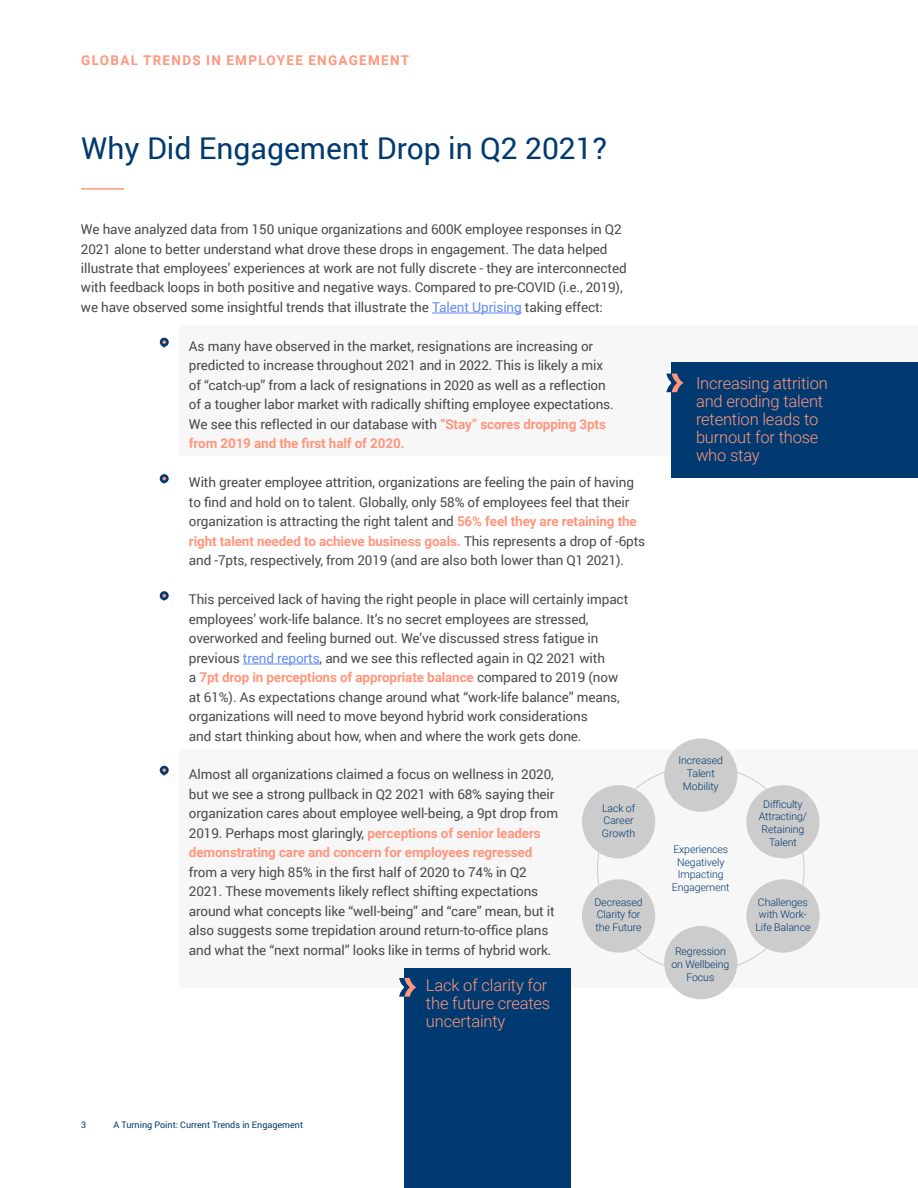
<style>
.page{position:relative;width:918px;height:1188px;background:#fff}
.page>*{position:absolute;margin:0;border:0;box-sizing:border-box;transform-origin:0 0}
.t1{font:30px "Roboto";color:#003a70}
.t2{font:300 16.5px/18px "Roboto";letter-spacing:-.01em;color:#ff967d}
.t3{font:13.5px/19.5px "Roboto";letter-spacing:-.01em;color:#4b4b4b}
.t4{font:700 13.5px "Roboto";letter-spacing:.095em;color:#ff967d}
.t5{font:300 10.5px/12.6px "Roboto";letter-spacing:-.01em;color:#003a70;text-align:center}
.t6{font:9px "Roboto";color:#003a70}
.s1{color:#648cf5}
.s2{font-weight:700;color:#ff967d}
</style>
<div class="page">
<div style="left:179px;top:750px;width:739px;height:238px;background:#f7f7f7"></div>
<div style="left:179px;top:325px;width:739px;height:131px;background:#f7f7f7"></div>
<div style="left:672px;top:362px;width:246px;height:115px;background:#003a70"></div>
<hr style="left:81px;top:188px;width:43px;height:2px;background:#ff967d">
<hr style="left:432px;top:313px;width:90px;height:1px;background:#648cf5">
<hr style="left:243px;top:664px;width:77px;height:1px;background:#648cf5">
<div style="left:746px;top:785px;width:74px;height:73px;background:#ccc;border-radius:50%"></div>
<div style="left:582px;top:785px;width:73px;height:73px;background:#ccc;border-radius:50%"></div>
<div style="left:664px;top:738px;width:73px;height:74px;background:#ccc;border-radius:50%"></div>
<div style="left:582px;top:879px;width:73px;height:74px;background:#ccc;border-radius:50%"></div>
<div style="left:746px;top:879px;width:74px;height:74px;background:#ccc;border-radius:50%"></div>
<div style="left:664px;top:926px;width:73px;height:73px;background:#ccc;border-radius:50%"></div>
<div style="left:404px;top:969px;width:167px;height:219px;background:#003a70"></div>
<svg style="left:399px;top:978px;width:17px;height:19px"></svg>
<svg style="left:666px;top:374px;width:18px;height:18px"></svg>
<svg style="left:160px;top:338px;width:9px;height:9px"></svg>
<svg style="left:162px;top:340px;width:4px;height:4px"></svg>
<svg style="left:160px;top:474px;width:9px;height:9px"></svg>
<svg style="left:162px;top:477px;width:4px;height:3px"></svg>
<svg style="left:160px;top:591px;width:9px;height:9px"></svg>
<svg style="left:162px;top:594px;width:4px;height:3px"></svg>
<svg style="left:160px;top:766px;width:9px;height:9px"></svg>
<svg style="left:162px;top:768px;width:4px;height:4px"></svg>
<p class="t4" style="left:81px;top:50px;width:329px">GLOBAL TRENDS IN EMPLOYEE ENGAGEMENT</p>
<h1 class="t1" style="left:81px;top:127px;width:527px">Why Did Engagement Drop in Q2 2021?</h1>
<p class="t3" style="left:81px;top:219px;width:547px">We have analyzed data from 150 unique organizations and 600K employee responses in Q2<br>2021 alone to better understand what drove these drops in engagement. The data helped illustrate that employees’ experiences at work are not fully discrete - they are interconnected with feedback loops in both positive and negative ways. Compared to pre-COVID (i.e., 2019), we have observed some insightful trends that illustrate the <span class="s1">Talent Uprising</span> taking effect:</p>
<p class="t3" style="left:189px;top:336px;width:426px;text-indent:-27px">• As many have observed in the market, resignations are increasing or predicted to increase throughout 2021 and in 2022. This is likely a mix of “catch-up” from a lack of resignations in 2020 as well as a reflection of a tougher labor market with radically shifting employee expectations.<br>We see this reflected in our database with <span class="s2">“Stay” scores dropping 3pts from 2019 and the first half of 2020.</span></p>
<p class="t3" style="left:189px;top:472px;width:458px;text-indent:-27px">• With greater employee attrition, organizations are feeling the pain of having to find and hold on to talent. Globally, only 58% of employees feel that their organization is attracting the right talent and <span class="s2">56% feel they are retaining the right talent needed to achieve business goals.</span> This represents a drop of -6pts and -7pts, respectively, from 2019 (and are also both lower than Q1 2021).</p>
<p class="t3" style="left:189px;top:589px;width:441px;text-indent:-27px">• This perceived lack of having the right people in place will certainly impact employees’ work-life balance. It’s no secret employees are stressed, overworked and feeling burned out. We’ve discussed stress fatigue in previous <span class="s1">trend reports</span>, and we see this reflected again in Q2 2021 with<br>a <span class="s2">7pt drop in perceptions of appropriate balance</span> compared to 2019 (now at 61%). As expectations change around what “work-life balance” means, organizations will need to move beyond hybrid work considerations<br>and start thinking about how, when and where the work gets done.</p>
<p class="t3" style="left:189px;top:764px;width:371px;text-indent:-27px">• Almost all organizations claimed a focus on wellness in 2020, but we see a strong pullback in Q2 2021 with 68% saying their organization cares about employee well-being, a 9pt drop from 2019. Perhaps most glaringly, <span class="s2">perceptions of senior leaders demonstrating care and concern for employees regressed</span></p>
<p class="t3" style="left:189px;top:861px;width:367px">from a very high 85% in the first half of 2020 to 74% in Q2<br>2021. These movements likely reflect shifting expectations around what concepts like “well-being” and “care” mean, but it also suggests some trepidation around return-to-office plans and what the “next normal” looks like in terms of hybrid work.</p>
<p class="t2" style="left:426px;top:976px;width:126px">Lack of clarity for the future creates uncertainty</p>
<p class="t5" style="left:602px;top:801px;width:35px;text-align:left">Lack of<br>Career<br>Growth</p>
<p class="t5" style="left:594px;top:895px;width:50px;text-align:left">Decreased<br>Clarity for the Future</p>
<p class="t2" style="left:696px;top:373px;width:133px">Increasing attrition and eroding talent retention leads to burnout for those who stay</p>
<p class="t5" style="left:679px;top:754px;width:46px">Increased<br>Talent<br>Mobility</p>
<p class="t5" style="left:672px;top:842px;width:59px">Experiences<br>Negatively<br>Impacting<br>Engagement</p>
<p class="t5" style="left:671px;top:945px;width:60px">Regression on Wellbeing<br>Focus</p>
<p class="t5" style="left:759px;top:797px;width:50px">Difficulty<br>Attracting/<br>Retaining<br>Talent</p>
<p class="t5" style="left:755px;top:895px;width:57px">Challenges with Work-<br>Life Balance</p>
<p class="t6" style="left:81px;top:1118px;width:7px">3</p>
<p class="t6" style="left:113px;top:1118px;width:191px">A Turning Point: Current Trends in Engagement</p>
</div>
